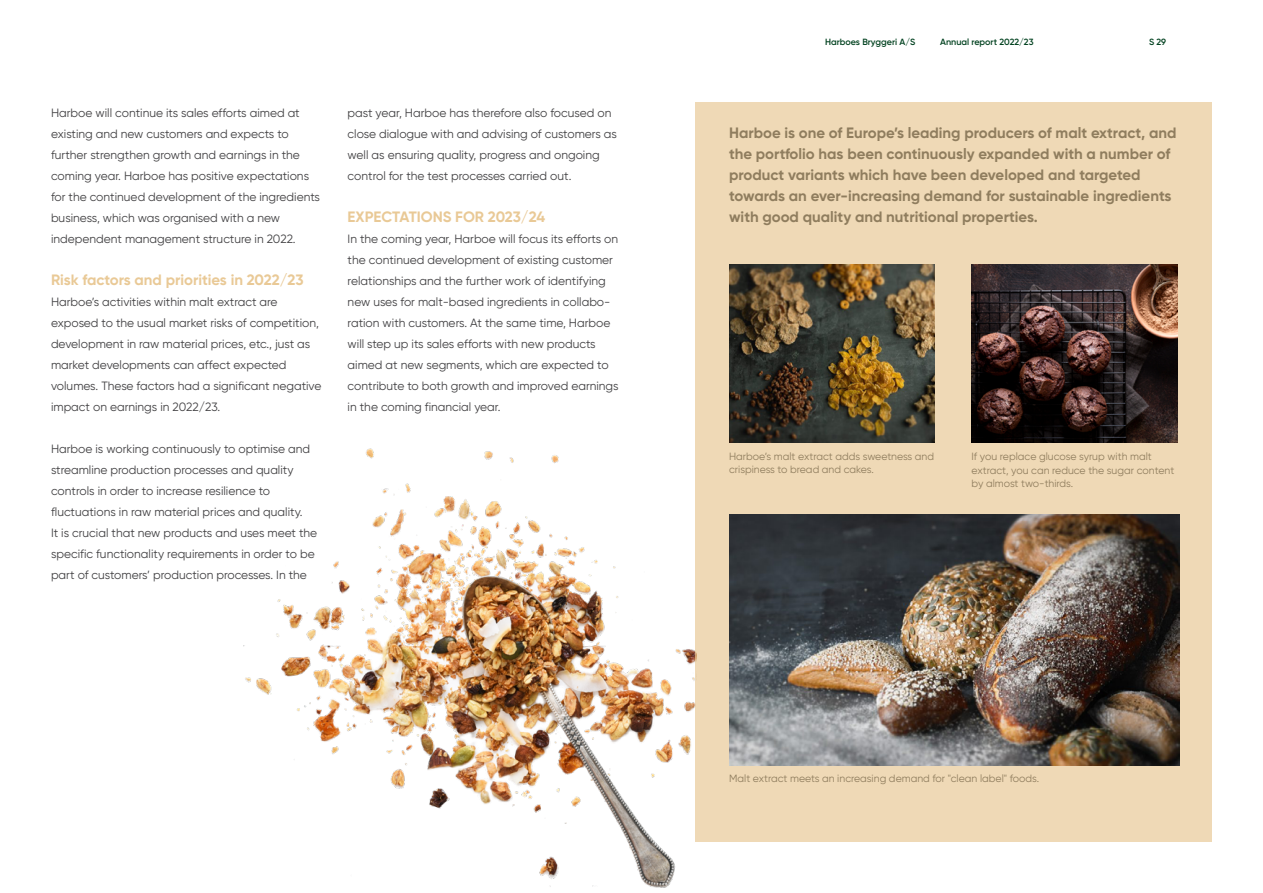
<style>
.page{position:relative;width:1263px;height:893px;background:#fff}
.page>*{position:absolute;margin:0;border:0;box-sizing:border-box;transform-origin:0 0}
.Mellem_rubrik{font:700 15px/21px "Gilroy Office";color:#8f7d5e}
.Mellem_rubrik-2{font:700 15px "Gilroy Office";color:#e9c996}
.Brødtekst_8_14_align{font:12px/21px "Gilroy Office";color:#414042}
.Grafer__Tabeller{font:10.5px/13.5px "Gilroy Office";color:#8f7d5e}
.t1{font:600 9px "Gilroy Office";color:#024220}
</style>
<div class="page">
<img style="left:243px;top:448px;width:452px;height:440px">
<div style="left:695px;top:102px;width:517px;height:740px;background:#efd9b6"></div>
<div style="left:225px;top:524px;width:31px;height:31px;background:#fff"></div>
<div style="left:237px;top:574px;width:31px;height:31px;background:#fff"></div>
<div style="left:287px;top:498px;width:35px;height:98px;background:#fff"></div>
<img style="left:729px;top:264px;width:206px;height:178px">
<img style="left:971px;top:264px;width:206px;height:178px">
<img style="left:729px;top:515px;width:450px;height:251px">
<p class="Brødtekst_8_14_align" style="left:51px;top:102px;width:270px">Harboe will continue its sales efforts aimed at existing and new customers and expects to further strengthen growth and earnings in the coming year. Harboe has positive expectations for the continued development of the ingredients business, which was organised with a new independent management structure in 2022.</p>
<p class="Mellem_rubrik-2" style="left:51px;top:270px;width:254px">Risk factors and priorities in 2022/23</p>
<p class="Brødtekst_8_14_align" style="left:51px;top:291px;width:272px">Harboe’s activities within malt extract are exposed to the usual market risks of competition, development in raw material prices, etc., just as market developments can affect expected volumes. These factors had a significant negative impact on earnings in 2022/23.</p>
<p class="Brødtekst_8_14_align" style="left:51px;top:438px;width:261px">Harboe is working continuously to optimise and streamline production processes and quality controls in order to increase resilience to fluctuations in raw material prices and quality.</p>
<p class="Brødtekst_8_14_align" style="left:51px;top:522px;width:268px">It is crucial that new products and uses meet the specific functionality requirements in order to be part of customers’ production processes. In the</p>
<p class="Brødtekst_8_14_align" style="left:348px;top:102px;width:271px">past year, Harboe has therefore also focused on close dialogue with and advising of customers as well as ensuring quality, progress and ongoing control for the test processes carried out.</p>
<p class="Mellem_rubrik-2" style="left:348px;top:207px;width:199px">EXPECTATIONS FOR 2023/24</p>
<p class="Brødtekst_8_14_align" style="left:348px;top:228px;width:273px">In the coming year, Harboe will focus its efforts on the continued development of existing customer relationships and the further work of identifying new uses for malt-based ingredients in collabo&shy;ration with customers. At the same time, Harboe will step up its sales efforts with new products aimed at new segments, which are expected to contribute to both growth and improved earnings in the coming financial year.</p>
<p class="t1" style="left:825px;top:36px;width:92px">Harboes Bryggeri A/S</p>
<p class="t1" style="left:940px;top:36px;width:95px">Annual report 2022/23</p>
<p class="t1" style="left:1149px;top:36px;width:19px">S 29</p>
<p class="Mellem_rubrik" style="left:729px;top:122px;width:449px">Harboe is one of Europe’s leading producers of malt extract, and the portfolio has been continuously expanded with a number of product variants which have been developed and targeted towards an ever-increasing demand for sustainable ingredients with good quality and nutritional properties.</p>
<p class="Grafer__Tabeller" style="left:729px;top:449px;width:207px">Harboe’s malt extract adds sweetness and crispiness to bread and cakes.</p>
<p class="Grafer__Tabeller" style="left:971px;top:449px;width:204px">If you replace glucose syrup with malt extract, you can reduce the sugar content by almost two-thirds.</p>
<p class="Grafer__Tabeller" style="left:729px;top:771px;width:312px">Malt extract meets an increasing demand for "clean label" foods.</p>
</div>
